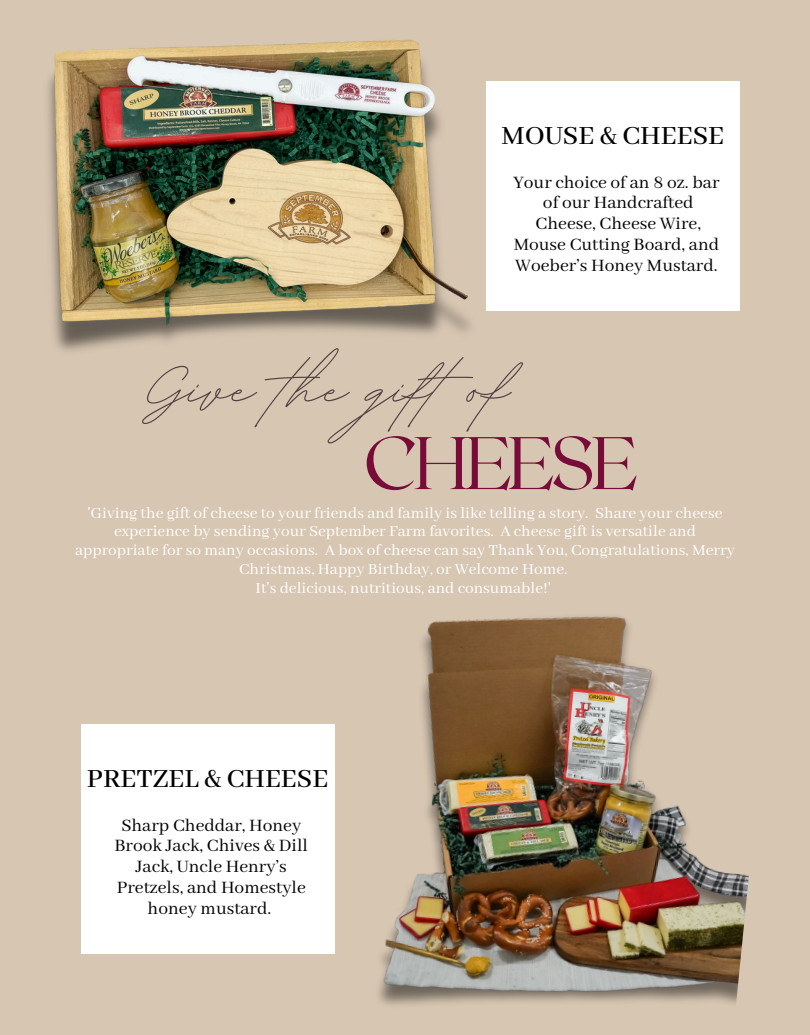
<style>
.page{position:relative;width:810px;height:1035px;background:#d7c6b2}
.page>*{position:absolute;margin:0;border:0;box-sizing:border-box;transform-origin:0 0}
.t1{font:104px "BD Script";color:#504242}
.t2{font:100 74.25px "Roxborough CF";letter-spacing:-.05em;color:#780c39}
.t3{font:500 29.25px "Abhaya Libre";color:#000}
.t4{font:19.38px/20.8px "Abhaya Libre";color:#000;text-align:center}
.t5{font:17.25px/18.8px "Abhaya Libre";color:#fff;text-align:center}
</style>
<div class="page">
<div style="left:486px;top:81px;width:253px;height:230px;background:#fff"></div>
<img style="left:47px;top:39px;width:424px;height:313px">
<div style="left:81px;top:724px;width:253px;height:230px;background:#fff"></div>
<img style="left:378px;top:616px;width:371px;height:389px">
<h3 class="t3" style="left:502px;top:120px;width:224px">MOUSE &amp; CHEESE</h3>
<p class="t4" style="left:513px;top:172px;width:208px">Your choice of an 8 oz. bar of our Handcrafted<br>Cheese, Cheese Wire,<br>Mouse Cutting Board, and<br>Woeber’s Honey Mustard.</p>
<h1 class="t1" style="left:146px;top:304px;width:364px">Give the gift of</h1>
<h2 class="t2" style="left:363px;top:415px;width:276px">CHEESE</h2>
<p class="t5" style="left:75px;top:504px;width:661px">'Giving the gift of cheese to your friends and family is like telling a story. Share your cheese experience by sending your September Farm favorites. A cheese gift is versatile and appropriate for so many occasions. A box of cheese can say Thank You, Congratulations, Merry Christmas, Happy Birthday, or Welcome Home.<br>It's delicious, nutritious, and consumable!'</p>
<h3 class="t3" style="left:87px;top:763px;width:243px">PRETZEL &amp; CHEESE</h3>
<p class="t4" style="left:114px;top:815px;width:195px">Sharp Cheddar, Honey<br>Brook Jack, Chives &amp; Dill<br>Jack, Uncle Henry’s<br>Pretzels, and Homestyle honey mustard.</p>
</div>
